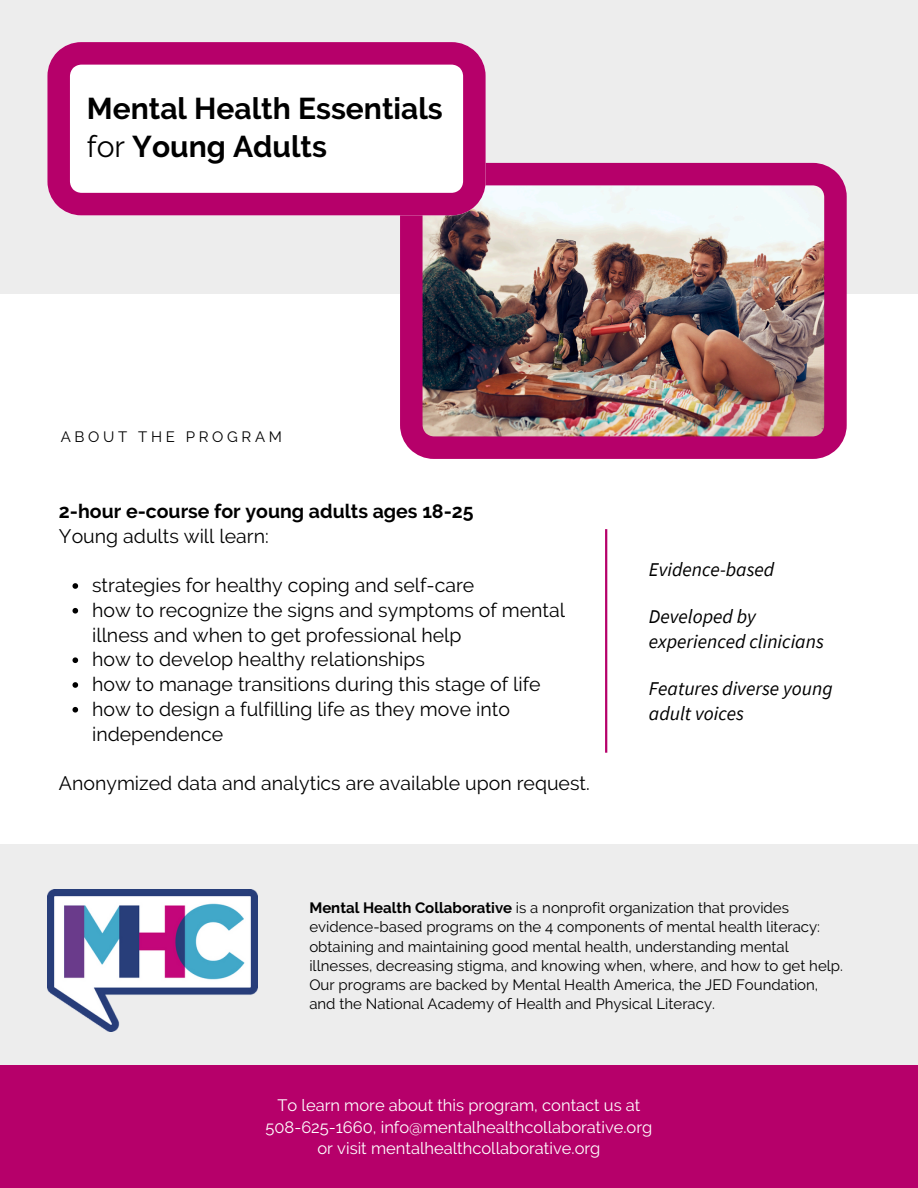
<style>
.page{position:relative;width:918px;height:1188px;background:#fff}
.page>*{position:absolute;margin:0;border:0;box-sizing:border-box;transform-origin:0 0}
.t1{font:700 30px/38.2px "Raleway";color:#000}
.t2{font:19.5px/24.8px "Raleway";color:#000}
.t3{font:italic 19.5px/24.8px "Source Sans Pro";color:#000}
.t4{font:700 19.5px "Raleway";color:#000}
.t5{font:16.5px/21.3px "Raleway";color:#fff;text-align:center}
.t6{font:15px/19.2px "Raleway";color:#000}
.t7{font:15px "Raleway";letter-spacing:.24em;color:#000}
.s1{font-weight:400}
.s2{font-weight:700}
</style>
<div class="page">
<div style="left:0;top:0;width:918px;height:293px;background:#ededed"></div>
<img style="left:400px;top:163px;width:447px;height:296px">
<svg style="left:47px;top:42px;width:438px;height:173px;background:#e7aecf"></svg>
<div style="left:0;top:844px;width:918px;height:344px;background:#ededed"></div>
<div style="left:0;top:1066px;width:918px;height:122px;background:#b6006a"></div>
<hr style="left:605px;top:529px;width:2px;height:224px;background:#b6006a">
<svg style="left:72px;top:583px;width:6px;height:6px"></svg>
<svg style="left:72px;top:608px;width:6px;height:6px"></svg>
<svg style="left:72px;top:657px;width:6px;height:6px"></svg>
<svg style="left:72px;top:682px;width:6px;height:6px"></svg>
<svg style="left:72px;top:707px;width:6px;height:6px"></svg>
<img style="left:47px;top:890px;width:211px;height:142px">
<h1 class="t1" style="left:87px;top:89px;width:357px">Mental Health Essentials <span class="s1">for</span> Young Adults</h1>
<p class="t7" style="left:61px;top:428px;width:223px">ABOUT THE PROGRAM</p>
<h2 class="t4" style="left:59px;top:500px;width:416px">2-hour e-course for young adults ages 18-25</h2>
<h2 class="t2" style="left:59px;top:523px;width:211px">Young adults will learn:</h2>
<p class="t2" style="left:92px;top:573px;width:474px">strategies for healthy coping and self-care<br>how to recognize the signs and symptoms of mental illness and when to get professional help<br>how to develop healthy relationships<br>how to manage transitions during this stage of life how to design a fulfilling life as they move into independence</p>
<h2 class="t2" style="left:59px;top:771px;width:532px">Anonymized data and analytics are available upon request.</h2>
<h2 class="t3" style="left:649px;top:556px;width:127px">Evidence-based</h2>
<h2 class="t3" style="left:649px;top:604px;width:176px">Developed by experienced clinicians</h2>
<h2 class="t3" style="left:649px;top:676px;width:185px">Features diverse young adult voices</h2>
<p class="t6" style="left:309px;top:898px;width:535px"><span class="s2">Mental Health Collaborative</span> is a nonprofit organization that provides evidence-based programs on the 4 components of mental health literacy: obtaining and maintaining good mental health, understanding mental illnesses, decreasing stigma, and knowing when, where, and how to get help.<br>Our programs are backed by Mental Health America, the JED Foundation, and the National Academy of Health and Physical Literacy.</p>
<p class="t5" style="left:266px;top:1095px;width:388px">To learn more about this program, contact us at<br>508-625-1660, info@mentalhealthcollaborative.org or visit mentalhealthcollaborative.org</p>
</div>
